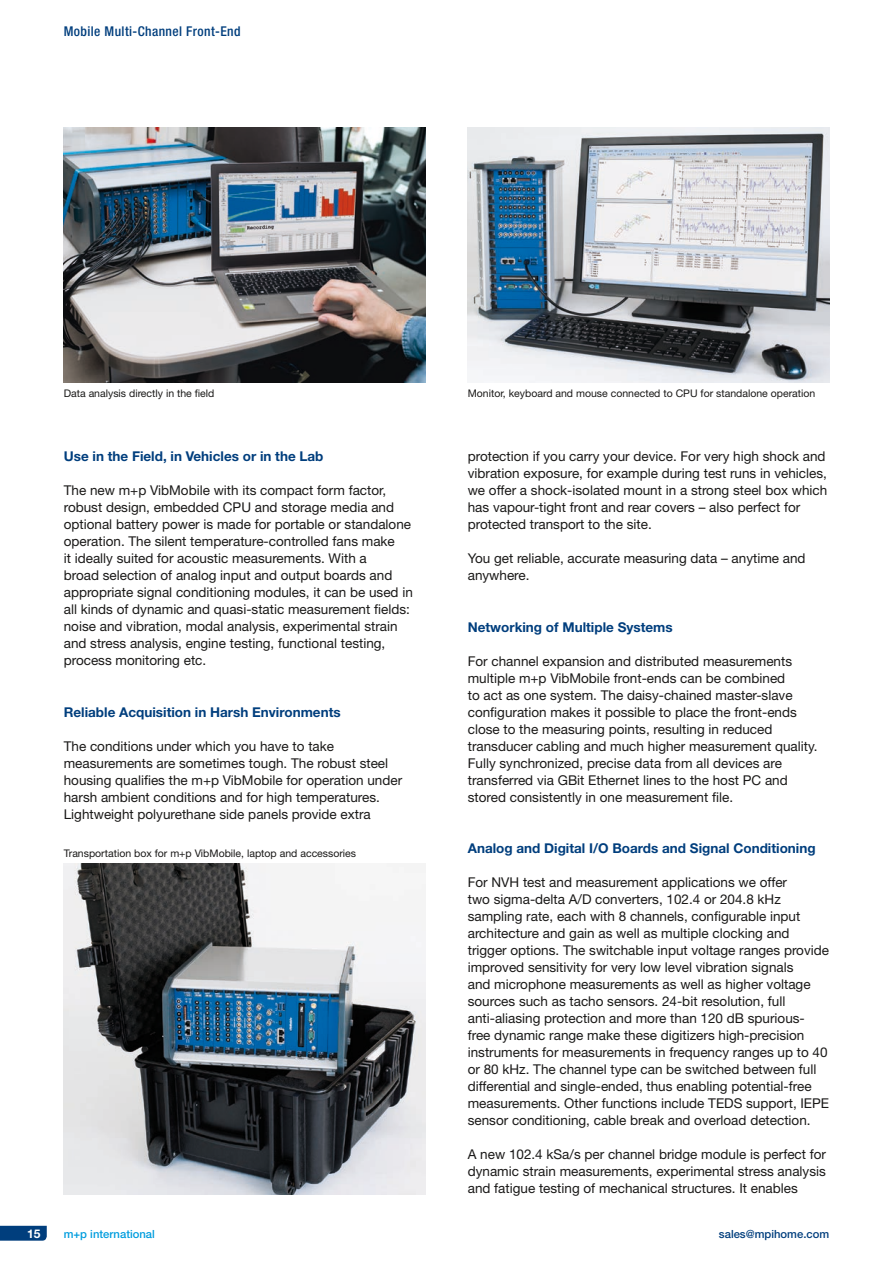
<style>
.page{position:relative;width:893px;height:1263px;background:#fff}
.page>*{position:absolute;margin:0;border:0;box-sizing:border-box;transform-origin:0 0}
.t1{font:13.5px/17px "Helvetica Neue LT";color:#1a1918}
.t2{font:700 13.5px "Helvetica Neue LT";color:#003e7d}
.t3{font:500 condensed 13.5px "Helvetica Neue";letter-spacing:.03em;color:#003e7d}
.t4{font:700 12px "Helvetica Neue LT";color:#fff}
.t5{font:500 11.25px "Helvetica Neue LT";color:#003e7d}
.t6{font:500 11.25px "Helvetica Neue LT";color:#009dde}
.t7{font:10.5px "Helvetica Neue LT";color:#1a1918}
</style>
<div class="page">
<svg style="left:0;top:1226px;width:47px;height:15px"></svg>
<img style="left:64px;top:863px;width:361px;height:332px">
<img style="left:64px;top:128px;width:361px;height:255px">
<img style="left:468px;top:128px;width:361px;height:255px">
<p class="t3" style="left:64px;top:23px;width:178px">Mobile Multi-Channel Front-End</p>
<p class="t7" style="left:64px;top:387px;width:152px">Data analysis directly in the field</p>
<p class="t2" style="left:64px;top:448px;width:261px">Use in the Field, in Vehicles or in the Lab</p>
<p class="t1" style="left:64px;top:482px;width:351px">The new m+p VibMobile with its compact form factor, robust design, embedded CPU and storage media and optional battery power is made for portable or standalone operation. The silent temperature-controlled fans make<br>it ideally suited for acoustic measurements. With a<br>broad selection of analog input and output boards and appropriate signal conditioning modules, it can be used in all kinds of dynamic and quasi-static measurement fields: noise and vibration, modal analysis, experimental strain and stress analysis, engine testing, functional testing, process monitoring etc.</p>
<p class="t2" style="left:64px;top:703px;width:278px">Reliable Acquisition in Harsh Environments</p>
<p class="t1" style="left:64px;top:737px;width:340px">The conditions under which you have to take measurements are sometimes tough. The robust steel housing qualifies the m+p VibMobile for operation under harsh ambient conditions and for high temperatures.<br>Lightweight polyurethane side panels provide extra</p>
<p class="t7" style="left:64px;top:847px;width:294px">Transportation box for m+p VibMobile, laptop and accessories</p>
<p class="t7" style="left:468px;top:387px;width:349px">Monitor, keyboard and mouse connected to CPU for standalone operation</p>
<p class="t1" style="left:468px;top:448px;width:361px">protection if you carry your device. For very high shock and vibration exposure, for example during test runs in vehicles, we offer a shock-isolated mount in a strong steel box which has vapour-tight front and rear covers – also perfect for protected transport to the site.</p>
<p class="t1" style="left:468px;top:550px;width:339px">You get reliable, accurate measuring data – anytime and anywhere.</p>
<p class="t2" style="left:468px;top:618px;width:206px">Networking of Multiple Systems</p>
<p class="t1" style="left:468px;top:652px;width:351px">For channel expansion and distributed measurements multiple m+p VibMobile front-ends can be combined<br>to act as one system. The daisy-chained master-slave configuration makes it possible to place the front-ends close to the measuring points, resulting in reduced transducer cabling and much higher measurement quality.<br>Fully synchronized, precise data from all devices are transferred via GBit Ethernet lines to the host PC and stored consistently in one measurement file.</p>
<p class="t2" style="left:468px;top:839px;width:349px">Analog and Digital I/O Boards and Signal Conditioning</p>
<p class="t1" style="left:468px;top:873px;width:363px">For NVH test and measurement applications we offer<br>two sigma-delta A/D converters, 102.4 or 204.8 kHz sampling rate, each with 8 channels, configurable input architecture and gain as well as multiple clocking and trigger options. The switchable input voltage ranges provide improved sensitivity for very low level vibration signals<br>and microphone measurements as well as higher voltage sources such as tacho sensors. 24-bit resolution, full anti-aliasing protection and more than 120 dB spurious&shy;free dynamic range make these digitizers high-precision instruments for measurements in frequency ranges up to 40 or 80 kHz. The channel type can be switched between full differential and single-ended, thus enabling potential-free measurements. Other functions include TEDS support, IEPE sensor conditioning, cable break and overload detection.</p>
<p class="t1" style="left:468px;top:1145px;width:360px;text-align:justify">A new 102.4 kSa/s per channel bridge module is perfect for dynamic strain measurements, experimental stress analysis and fatigue testing of mechanical structures. It enables</p>
<p class="t4" style="left:27px;top:1226px;width:15px">15</p>
<p class="t6" style="left:64px;top:1227px;width:93px">m+p international</p>
<p class="t5" style="left:719px;top:1227px;width:112px">sales@mpihome.com</p>
</div>
